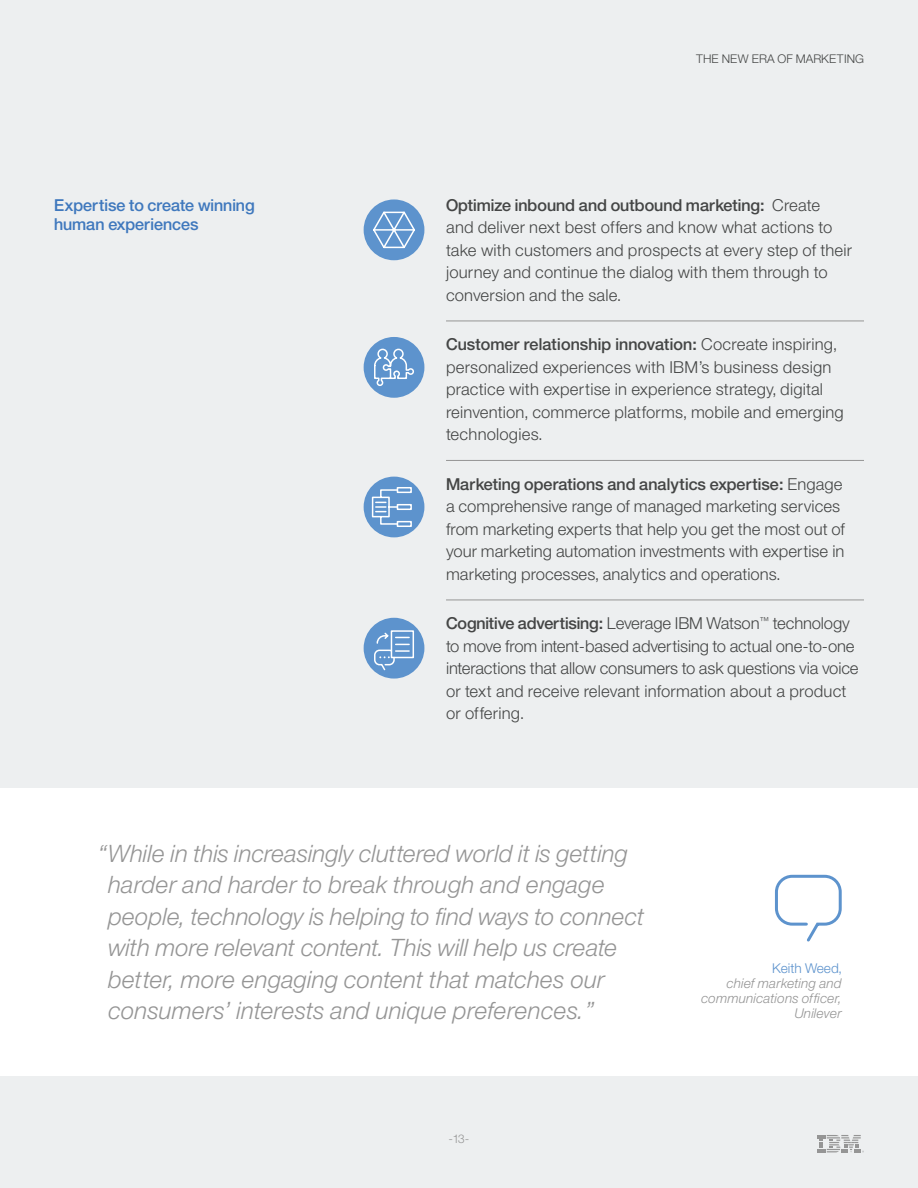
<style>
.page{position:relative;width:918px;height:1188px;background:#edeff0}
.page>*{position:absolute;margin:0;border:0;box-sizing:border-box;transform-origin:0 0}
.t1{font:italic 300 24px/31.5px "Helv Neuefor IBM";letter-spacing:-.01em;color:#959595}
.t2{font:300 16.5px/22.5px "Helv Neuefor IBM";color:#444545}
.t3{font:500 16.5px/19.5px "Helv Neuefor IBM";color:#3f78bd}
.t4{font:italic 300 13.5px/15px "Helv Neuefor IBM";color:#959595;text-align:right}
.t5{font:300 13.5px "Helv Neuefor IBM";color:#5d93cd}
.t6{font:300 12px "Helv Neuefor IBM";color:#444545}
.t7{font:300 12px "Helv Neuefor IBM";color:#959595}
.s1{font-weight:500}
</style>
<div class="page">
<div style="left:0;top:788px;width:918px;height:288px;background:#fff"></div>
<hr style="left:446px;top:321px;width:418px;height:1px;background:#959595">
<hr style="left:446px;top:460px;width:418px;height:1px;background:#959595">
<hr style="left:446px;top:600px;width:418px;height:1px;background:#959595">
<div style="left:775px;top:875px;width:67px;height:51px;border:3px solid #5d93cd;border-radius:16px"></div>
<div style="left:364px;top:199px;width:60px;height:61px;background:#5d93cd;border-radius:50%"></div>
<div style="left:364px;top:337px;width:60px;height:61px;background:#5d93cd;border-radius:50%"></div>
<div style="left:364px;top:477px;width:60px;height:60px;background:#5d93cd;border-radius:50%"></div>
<div style="left:364px;top:618px;width:60px;height:61px;background:#5d93cd;border-radius:50%"></div>
<div style="left:391px;top:630px;width:23px;height:28px;border:2px solid #fff"></div>
<svg style="left:373px;top:631px;width:38px;height:41px"></svg>
<svg style="left:371px;top:486px;width:41px;height:42px"></svg>
<svg style="left:374px;top:348px;width:40px;height:38px"></svg>
<svg style="left:373px;top:211px;width:42px;height:38px"></svg>
<svg style="left:817px;top:1135px;width:47px;height:17px"></svg>
<p class="t6" style="left:696px;top:51px;width:170px">THE NEW ERA OF MARKETING</p>
<p class="t3" style="left:54px;top:195px;width:202px">Expertise to create winning human experiences</p>
<p class="t2" style="left:446px;top:193px;width:408px"><span class="s1">Optimize inbound and outbound marketing:</span> Create<br>and deliver next best offers and know what actions to take with customers and prospects at every step of their journey and continue the dialog with them through to conversion and the sale.</p>
<p class="t2" style="left:446px;top:333px;width:399px"><span class="s1">Customer relationship innovation:</span> Cocreate inspiring, personalized experiences with IBM’s business design practice with expertise in experience strategy, digital reinvention, commerce platforms, mobile and emerging technologies.</p>
<p class="t2" style="left:446px;top:472px;width:400px"><span class="s1">Marketing operations and analytics expertise:</span> Engage a comprehensive range of managed marketing services from marketing experts that help you get the most out of your marketing automation investments with expertise in marketing processes, analytics and operations.</p>
<p class="t2" style="left:446px;top:612px;width:414px"><span class="s1">Cognitive advertising:</span> Leverage IBM Watson<sup>™</sup> technology to move from intent-based advertising to actual one-to-one interactions that allow consumers to ask questions via voice or text and receive relevant information about a product or offering.</p>
<p class="t1" style="left:108px;top:837px;width:538px;text-indent:-11px">“While in this increasingly cluttered world it is getting harder and harder to break through and engage people, technology is helping to find ways to connect with more relevant content. This will help us create better, more engaging content that matches our consumers’ interests and unique preferences.”</p>
<p class="t7" style="left:449px;top:1131px;width:22px">-13-</p>
<p class="t5" style="left:772px;top:960px;width:71px">Keith Weed,</p>
<p class="t4" style="left:701px;top:975px;width:142px">chief marketing and communications officer,<br>Unilever</p>
</div>
